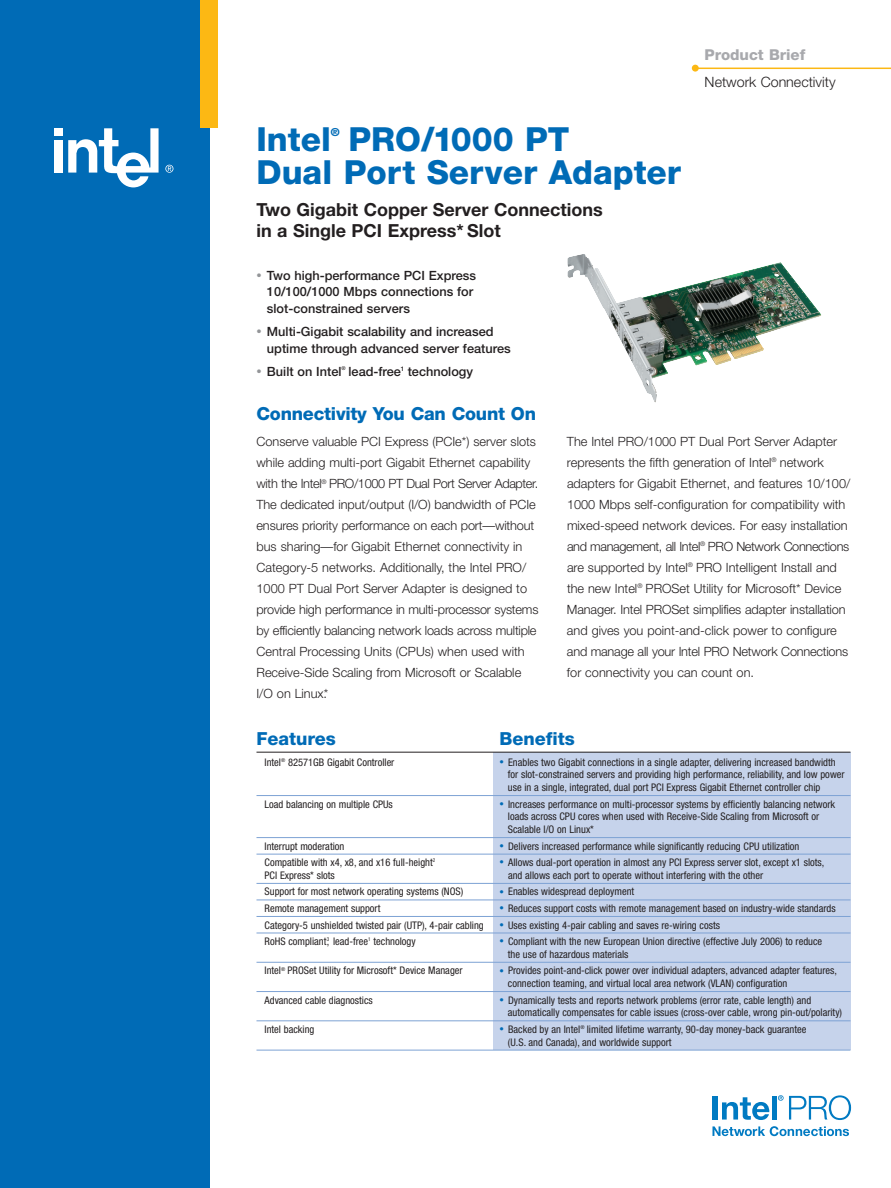
<style>
.page{position:relative;width:891px;height:1188px;background:#fff}
.page>*{position:absolute;margin:0;border:0;box-sizing:border-box;transform-origin:0 0}
.t1{font:800 33.3px/33px "Helvetica Neue";color:#006bb6;text-align:center}
.t2{font:700 18px/21px "Helvetica Neue";color:#231f20}
.t3{font:800 18px "Helvetica Neue";letter-spacing:-.015em;color:#006bb6}
.t4{font:800 15px "Helvetica Neue";color:#a8a9ad}
.t5{font:300 14.25px "Helvetica Neue";color:#231f20}
.t6{font:300 12.75px/21px "Helvetica Neue";color:#231f20}
.t7{font:500 12.75px/16.5px "Helvetica Neue";color:#231f20}
.t8{font:800 11.1px "Helvetica Neue";color:#006bb6}
.t9{font:condensed 10.5px/12.8px "Helvetica Neue";color:#231f20}
.t10{font:500 5.25px "Helvetica Neue";color:#231f20}
.s1{font-weight:300;font-size:10.5px;color:#939598}
.s2{font-weight:700;font-size:9px;color:#006bb6}
</style>
<div class="page">
<div style="left:0;top:0;width:209px;height:1188px;background:#006bb6"></div>
<div style="left:201px;top:0;width:17px;height:128px;background:#fcb814"></div>
<div style="left:54px;top:128px;width:8px;height:8px;background:#fff"></div>
<div style="left:54px;top:140px;width:8px;height:33px;background:#fff"></div>
<svg style="left:68px;top:128px;width:91px;height:59px"></svg>
<svg style="left:165px;top:165px;width:8px;height:8px"></svg>
<img style="left:567px;top:254px;width:254px;height:149px">
<div style="left:712px;top:1096px;width:6px;height:24px;background:#007ac2"></div>
<svg style="left:722px;top:1097px;width:48px;height:23px"></svg>
<div style="left:772px;top:1096px;width:5px;height:24px;background:#007ac2"></div>
<svg style="left:778px;top:1095px;width:73px;height:25px"></svg>
<svg style="left:713px;top:1126px;width:136px;height:10px"></svg>
<div style="left:493px;top:752px;width:357px;height:298px;background:#c6d3eb"></div>
<hr style="left:256px;top:752px;width:594px;height:1px;background:#231f20">
<hr style="left:256px;top:795px;width:594px;height:1px;background:#7da2d4">
<hr style="left:256px;top:837px;width:594px;height:1px;background:#7da2d4">
<hr style="left:256px;top:854px;width:594px;height:1px;background:#7da2d4">
<hr style="left:256px;top:883px;width:594px;height:1px;background:#7da2d4">
<hr style="left:256px;top:900px;width:594px;height:1px;background:#7da2d4">
<hr style="left:256px;top:916px;width:594px;height:1px;background:#7da2d4">
<hr style="left:256px;top:933px;width:594px;height:1px;background:#7da2d4">
<hr style="left:256px;top:962px;width:594px;height:1px;background:#7da2d4">
<hr style="left:256px;top:991px;width:594px;height:1px;background:#7da2d4">
<hr style="left:256px;top:1020px;width:594px;height:1px;background:#7da2d4">
<hr style="left:256px;top:1050px;width:594px;height:1px;background:#7da2d4">
<div style="left:692px;top:65px;width:7px;height:7px;background:#fcb814;border-radius:50%"></div>
<hr style="left:696px;top:68px;width:195px;height:1px;background:#fcb814">
<h3 class="t4" style="left:705px;top:49px;width:102px">Product Brief</h3>
<h3 class="t5" style="left:705px;top:76px;width:133px">Network Connectivity</h3>
<h1 class="t1" style="left:257px;top:126px;width:426px">PRO/1000 PT<br>Dual Port Server Adapter</h1>
<h2 class="t2" style="left:256px;top:200px;width:348px">Two Gigabit Copper Server Connections in a Single PCI Express* Slot</h2>
<p class="t7" style="left:267px;top:268px;width:211px;text-indent:-10px"><span class="s1">•</span> Two high-performance PCI Express<br>10/100/1000 Mbps connections for slot-constrained servers</p>
<p class="t7" style="left:267px;top:325px;width:245px;text-indent:-10px"><span class="s1">•</span> Multi-Gigabit scalability and increased uptime through advanced server features</p>
<p class="t7" style="left:256px;top:364px;width:87px"><span class="s1">•</span> Built on Intel</p>
<p class="t10" style="left:342px;top:366px;width:6px">®</p>
<p class="t7" style="left:349px;top:364px;width:126px">lead-free<sup>1</sup> technology</p>
<h2 class="t3" style="left:256px;top:407px;width:281px">Connectivity You Can Count On</h2>
<p class="t6" style="left:256px;top:432px;width:283px">Conserve valuable PCI Express (PCIe*) server slots while adding multi-port Gigabit Ethernet capability with the Intel<sup>®</sup> PRO/1000 PT Dual Port Server Adapter.<br>The dedicated input/output (I/O) bandwidth of PCIe ensures priority performance on each port—without bus sharing—for Gigabit Ethernet connectivity in Category-5 networks. Additionally, the Intel PRO/ 1000 PT Dual Port Server Adapter is designed to provide high performance in multi-processor systems by efficiently balancing network loads across multiple Central Processing Units (CPUs) when used with Receive-Side Scaling from Microsoft or Scalable I/O on Linux*.</p>
<p class="t6" style="left:567px;top:432px;width:285px">The Intel PRO/1000 PT Dual Port Server Adapter represents the fifth generation of Intel<sup>®</sup> network adapters for Gigabit Ethernet, and features 10/100/ 1000 Mbps self-configuration for compatibility with mixed-speed network devices. For easy installation and management, all Intel<sup>®</sup> PRO Network Connections are supported by Intel<sup>®</sup> PRO Intelligent Install and the new Intel<sup>®</sup> PROSet Utility for Microsoft* Device Manager. Intel PROSet simplifies adapter installation and gives you point-and-click power to configure and manage all your Intel PRO Network Connections for connectivity you can count on.</p>
<h2 class="t3" style="left:256px;top:732px;width:81px">Features</h2>
<h2 class="t3" style="left:500px;top:732px;width:77px">Benefits</h2>
<p class="t9" style="left:265px;top:756px;width:131px">Intel<sup>®</sup> 82571GB Gigabit Controller</p>
<p class="t9" style="left:508px;top:756px;width:338px;text-indent:-8px"><span class="s2">•</span> Enables two Gigabit connections in a single adapter, delivering increased bandwidth for slot-constrained servers and providing high performance, reliability, and low power use in a single, integrated, dual port PCI Express Gigabit Ethernet controller chip</p>
<p class="t9" style="left:265px;top:798px;width:130px">Load balancing on multiple CPUs</p>
<p class="t9" style="left:508px;top:798px;width:329px;text-indent:-8px"><span class="s2">•</span> Increases performance on multi-processor systems by efficiently balancing network loads across CPU cores when used with Receive-Side Scaling from Microsoft or<br>Scalable I/O on Linux*</p>
<p class="t9" style="left:265px;top:840px;width:81px">Interrupt moderation</p>
<p class="t9" style="left:500px;top:840px;width:302px"><span class="s2">•</span> Delivers increased performance while significantly reducing CPU utilization</p>
<p class="t9" style="left:265px;top:857px;width:172px">Compatible with x4, x8, and x16 full-height<sup>2</sup></p>
<p class="t9" style="left:500px;top:857px;width:326px"><span class="s2">•</span> Allows dual-port operation in almost any PCI Express server slot, except x1 slots,</p>
<p class="t9" style="left:265px;top:870px;width:72px">PCI Express* slots</p>
<p class="t9" style="left:508px;top:870px;width:257px">and allows each port to operate without interfering with the other</p>
<p class="t9" style="left:265px;top:886px;width:200px">Support for most network operating systems (NOS)</p>
<p class="t9" style="left:500px;top:886px;width:136px"><span class="s2">•</span> Enables widespread deployment</p>
<p class="t9" style="left:265px;top:903px;width:117px">Remote management support</p>
<p class="t9" style="left:500px;top:903px;width:338px"><span class="s2">•</span> Reduces support costs with remote management based on industry-wide standards</p>
<p class="t9" style="left:265px;top:919px;width:221px">Category-5 unshielded twisted pair (UTP), 4-pair cabling</p>
<p class="t9" style="left:500px;top:919px;width:222px"><span class="s2">•</span> Uses existing 4-pair cabling and saves re-wiring costs</p>
<p class="t9" style="left:265px;top:936px;width:153px">RoHS compliant<sup>3</sup>, lead-free<sup>1</sup> technology</p>
<p class="t9" style="left:508px;top:936px;width:316px;text-indent:-8px"><span class="s2">•</span> Compliant with the new European Union directive (effective July 2006) to reduce the use of hazardous materials</p>
<p class="t9" style="left:265px;top:965px;width:200px">Intel<sup>®</sup> PROSet Utility for Microsoft* Device Manager</p>
<p class="t9" style="left:508px;top:965px;width:331px;text-indent:-8px"><span class="s2">•</span> Provides point-and-click power over individual adapters, advanced adapter features, connection teaming, and virtual local area network (VLAN) configuration</p>
<p class="t9" style="left:265px;top:994px;width:110px">Advanced cable diagnostics</p>
<p class="t9" style="left:508px;top:994px;width:336px;text-indent:-8px"><span class="s2">•</span> Dynamically tests and reports network problems (error rate, cable length) and automatically compensates for cable issues (cross-over cable, wrong pin-out/polarity)</p>
<p class="t9" style="left:265px;top:1024px;width:51px">Intel backing</p>
<p class="t9" style="left:508px;top:1024px;width:300px;text-indent:-8px"><span class="s2">•</span> Backed by an Intel<sup>®</sup> limited lifetime warranty, 90-day money-back guarantee (U.S. and Canada), and worldwide support</p>
<h1 class="t1" style="left:256px;top:126px;width:76px">Intel</h1>
<p class="t8" style="left:331px;top:128px;width:10px">®</p>
</div>
